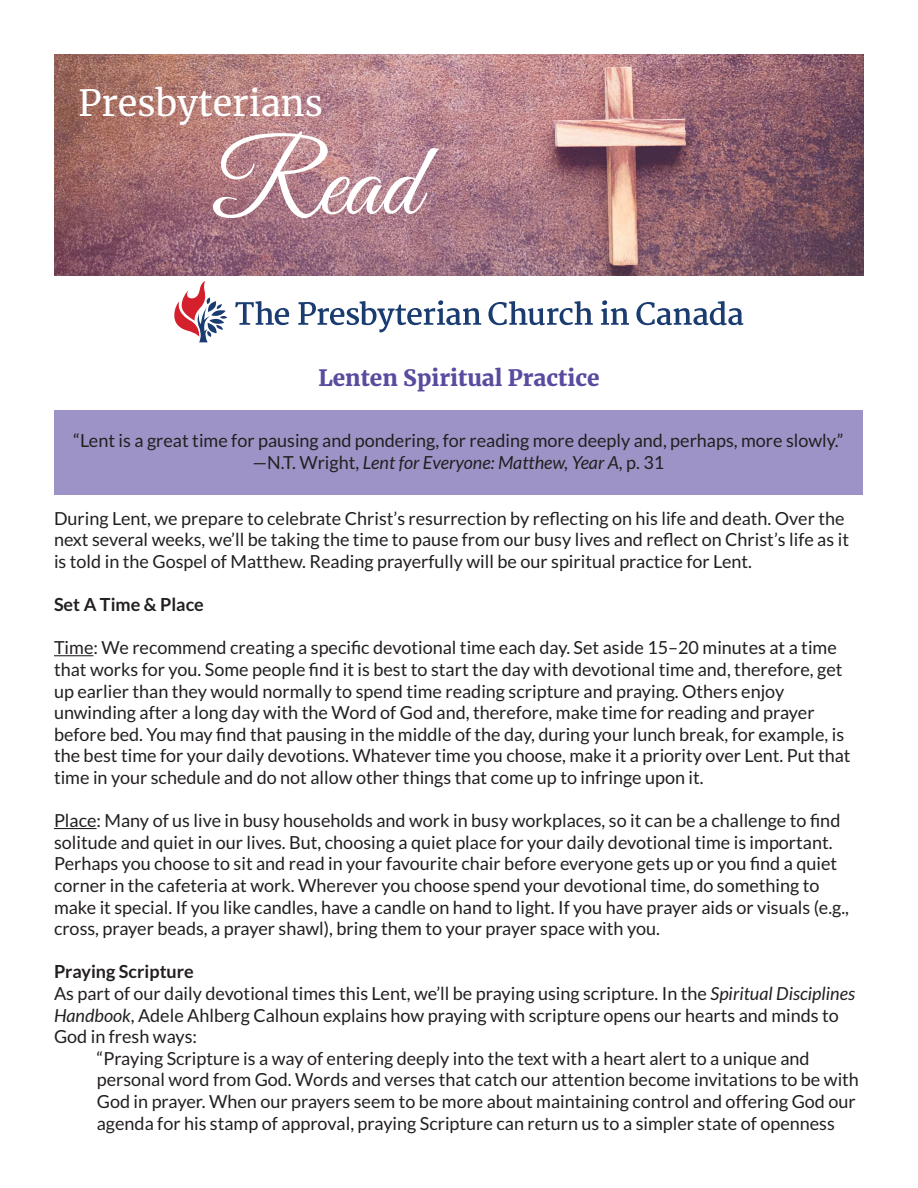
<style>
.page{position:relative;width:918px;height:1188px;background:#fff}
.page>*{position:absolute;margin:0;border:0;box-sizing:border-box;transform-origin:0 0}
.t1{font:105px "Great Vibes";color:#fff}
.t2{font:36px "Merriweather";color:#fff}
.t3{font:900 22.5px "Merriweather";color:#594b9f}
.t4{font:18px/21.6px "Lato";color:#231f20}
.t5{font:italic 18px "Lato";color:#231f20}
.t6{font:700 18px "Lato";color:#231f20}
.s1{font-style:normal}
.s2{font-style:italic}
</style>
<div class="page">
<img style="left:54px;top:54px;width:810px;height:222px">
<hr style="left:54px;top:655px;width:39px;height:1px;background:#231f20">
<hr style="left:54px;top:828px;width:43px;height:1px;background:#231f20">
<svg style="left:174px;top:281px;width:53px;height:61px"></svg>
<svg style="left:235px;top:301px;width:54px;height:24px"></svg>
<svg style="left:298px;top:300px;width:183px;height:32px"></svg>
<svg style="left:488px;top:301px;width:105px;height:24px"></svg>
<svg style="left:601px;top:300px;width:28px;height:25px"></svg>
<svg style="left:636px;top:301px;width:107px;height:24px"></svg>
<div style="left:54px;top:410px;width:809px;height:85px;background:#9e93c6"></div>
<p class="t2" style="left:78px;top:82px;width:247px">Presbyterians</p>
<p class="t1" style="left:211px;top:116px;width:210px">Read</p>
<p class="t3" style="left:318px;top:365px;width:283px">Lenten Spiritual Practice</p>
<p class="t4" style="left:74px;top:432px;width:771px">“Lent is a great time for pausing and pondering, for reading more deeply and, perhaps, more slowly.”</p>
<p class="t5" style="left:252px;top:452px;width:413px"><span class="s1">—N.T. Wright,</span> Lent for Everyone: Matthew, Year A<span class="s1">, p. 31</span></p>
<p class="t4" style="left:54px;top:509px;width:797px">During Lent, we prepare to celebrate Christ’s resurrection by reflecting on his life and death. Over the next several weeks, we’ll be taking the time to pause from our busy lives and reflect on Christ’s life as it is told in the Gospel of Matthew. Reading prayerfully will be our spiritual practice for Lent.</p>
<p class="t6" style="left:54px;top:598px;width:151px">Set A Time &amp; Place</p>
<p class="t4" style="left:54px;top:639px;width:798px">Time: We recommend creating a specific devotional time each day. Set aside 15–20 minutes at a time that works for you. Some people find it is best to start the day with devotional time and, therefore, get up earlier than they would normally to spend time reading scripture and praying. Others enjoy unwinding after a long day with the Word of God and, therefore, make time for reading and prayer before bed. You may find that pausing in the middle of the day, during your lunch break, for example, is the best time for your daily devotions. Whatever time you choose, make it a priority over Lent. Put that time in your schedule and do not allow other things that come up to infringe upon it.</p>
<p class="t4" style="left:54px;top:811px;width:797px">Place: Many of us live in busy households and work in busy workplaces, so it can be a challenge to find solitude and quiet in our lives. But, choosing a quiet place for your daily devotional time is important.<br>Perhaps you choose to sit and read in your favourite chair before everyone gets up or you find a quiet corner in the cafeteria at work. Wherever you choose spend your devotional time, do something to make it special. If you like candles, have a candle on hand to light. If you have prayer aids or visuals (e.g., cross, prayer beads, a prayer shawl), bring them to your prayer space with you.</p>
<p class="t6" style="left:54px;top:965px;width:141px">Praying Scripture</p>
<p class="t4" style="left:54px;top:984px;width:803px">As part of our daily devotional times this Lent, we’ll be praying using scripture. In the <span class="s2">Spiritual Disciplines<br>Handbook</span>, Adele Ahlberg Calhoun explains how praying with scripture opens our hearts and minds to<br>God in fresh ways:</p>
<p class="t4" style="left:97px;top:1049px;width:764px">“Praying Scripture is a way of entering deeply into the text with a heart alert to a unique and personal word from God. Words and verses that catch our attention become invitations to be with God in prayer. When our prayers seem to be more about maintaining control and offering God our agenda for his stamp of approval, praying Scripture can return us to a simpler state of openness</p>
</div>
